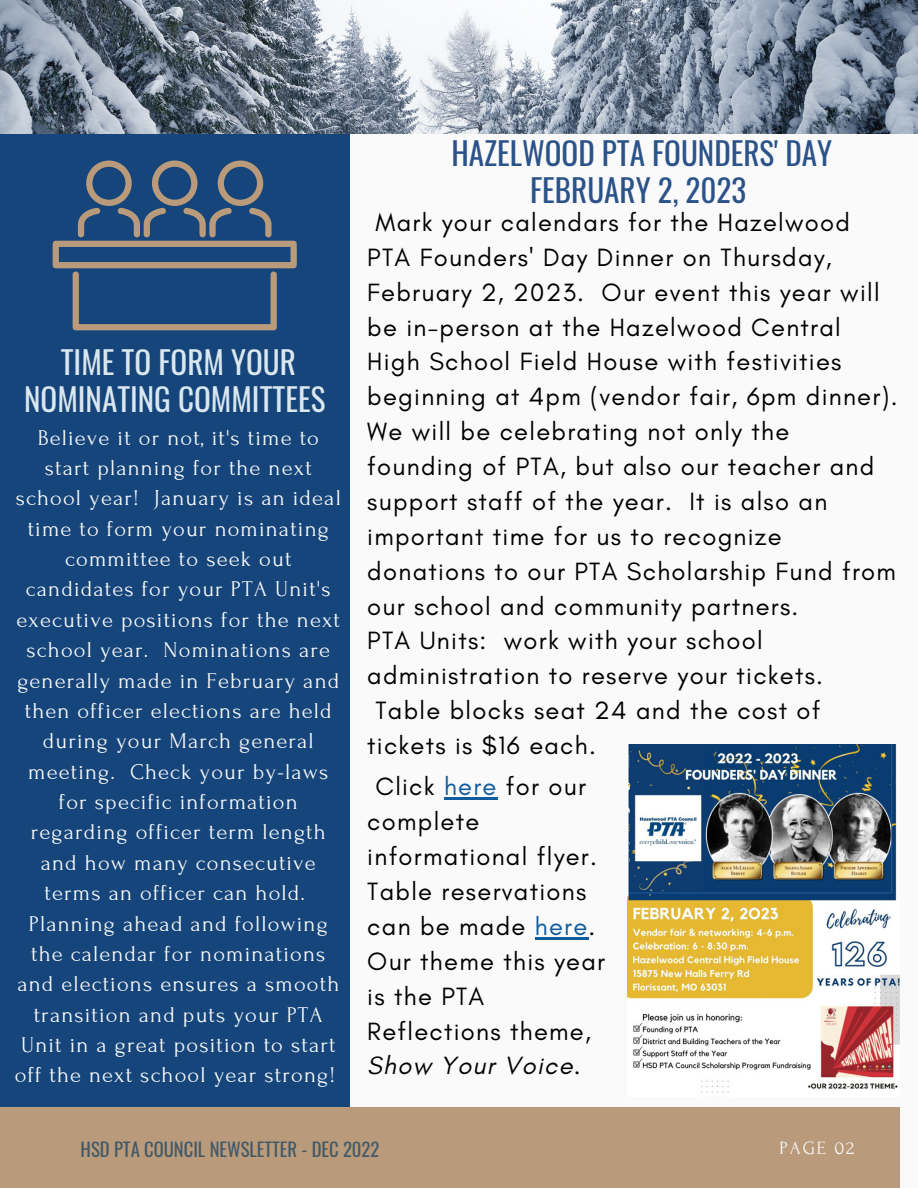
<style>
.page{position:relative;width:918px;height:1188px;background:#fafafa}
.page>*{position:absolute;margin:0;border:0;box-sizing:border-box;transform-origin:0 0}
.t1{font:31.2px/37.2px "Oswald";color:#2b538a;text-align:center}
.t2{font:31.2px/37.2px "Oswald";color:#dae7ee;text-align:center}
.t3{font:25.5px/34.8px "Glacial Indifference";letter-spacing:.05em;color:#000}
.t4{font:22.5px/30.3px "Forum";letter-spacing:.05em;color:#fafafa;text-align:center}
.t5{font:18.6px "Oswald";color:#435967}
.t6{font:18.6px "Forum";letter-spacing:.1em;color:#fafafa}
.s1{color:#105b9d}
.s2{font-style:italic}
</style>
<div class="page">
<div style="left:0;top:127px;width:350px;height:1061px;background:#15457b"></div>
<div style="left:0;top:1107px;width:900px;height:81px;background:#b99b7b"></div>
<img style="left:0;top:0;width:918px;height:134px">
<svg style="left:53px;top:161px;width:244px;height:169px"></svg>
<img style="left:628px;top:744px;width:272px;height:349px">
<hr style="left:444px;top:798px;width:54px;height:2px;background:#105b9d">
<hr style="left:535px;top:937px;width:54px;height:2px;background:#105b9d">
<p class="t2" style="left:24px;top:342px;width:303px">TIME TO FORM YOUR<br>NOMINATING COMMITTEES</p>
<p class="t4" style="left:15px;top:423px;width:328px">Believe it or not, it's time to start planning for the next school year! January is an ideal time to form your nominating committee to seek out candidates for your PTA Unit's executive positions for the next school year. Nominations are generally made in February and then officer elections are held during your March general meeting. Check your by-laws for specific information regarding officer term length and how many consecutive terms an officer can hold.<br>Planning ahead and following the calendar for nominations and elections ensures a smooth transition and puts your PTA<br>Unit in a great position to start off the next school year strong!</p>
<p class="t1" style="left:451px;top:133px;width:382px">HAZELWOOD PTA FOUNDERS' DAY<br>FEBRUARY 2, 2023</p>
<p class="t3" style="left:375px;top:205px;width:476px">Mark your calendars for the Hazelwood</p>
<p class="t3" style="left:367px;top:239px;width:466px">PTA Founders' Day Dinner on Thursday,</p>
<p class="t3" style="left:367px;top:274px;width:514px">February 2, 2023. Our event this year will</p>
<p class="t3" style="left:367px;top:309px;width:475px">be in-person at the Hazelwood Central</p>
<p class="t3" style="left:367px;top:344px;width:476px">High School Field House with festivities</p>
<p class="t3" style="left:367px;top:379px;width:532px">beginning at 4pm (vendor fair, 6pm dinner).</p>
<p class="t3" style="left:367px;top:414px;width:424px">We will be celebrating not only the</p>
<p class="t3" style="left:367px;top:449px;width:509px">founding of PTA, but also our teacher and</p>
<p class="t3" style="left:367px;top:484px;width:462px">support staff of the year. It is also an</p>
<p class="t3" style="left:367px;top:518px;width:416px">important time for us to recognize</p>
<p class="t3" style="left:367px;top:553px;width:530px">donations to our PTA Scholarship Fund from</p>
<p class="t3" style="left:367px;top:588px;width:433px">our school and community partners.</p>
<p class="t3" style="left:367px;top:623px;width:397px">PTA Units: work with your school</p>
<p class="t3" style="left:367px;top:658px;width:457px">administration to reserve your tickets.</p>
<p class="t3" style="left:375px;top:693px;width:447px">Table blocks seat 24 and the cost of</p>
<p class="t3" style="left:367px;top:728px;width:230px">tickets is $16 each.</p>
<p class="t3" style="left:367px;top:769px;width:239px;text-indent:8px">Click <span class="s1">here</span> for our complete informational flyer.<br>Table reservations can be made <span class="s1">here</span>.<br>Our theme this year is the PTA<br>Reflections theme,<br><span class="s2">Show Your Voice</span>.</p>
<p class="t5" style="left:81px;top:1135px;width:300px">HSD PTA COUNCIL NEWSLETTER - DEC 2022</p>
<p class="t6" style="left:780px;top:1138px;width:76px">PAGE 02</p>
</div>
